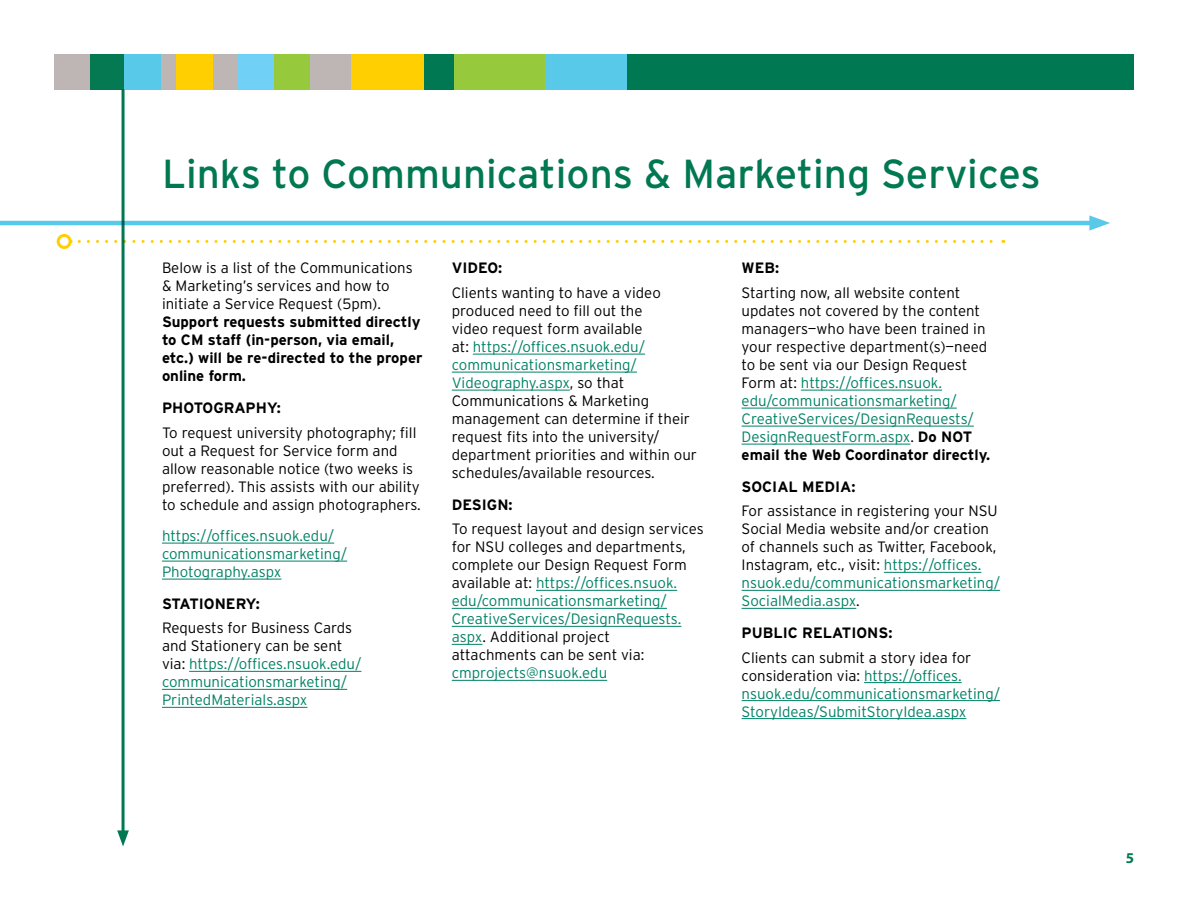
<style>
.page{position:relative;width:1188px;height:918px;background:#fff}
.page>*{position:absolute;margin:0;border:0;box-sizing:border-box;transform-origin:0 0}
.t1{font:40.5px "Interstate";color:#007852}
.t2{font:300 15px/18px "Interstate";color:#000}
.t3{font:300 15px/18px "Interstate";color:#008265}
.t4{font:700 15px/18px "Interstate";color:#000}
.t5{font:700 15px "Myriad Pro";color:#007852}
.s1{color:#000}
.s2{color:#008265}
.s3{font-weight:700}
</style>
<div class="page">
<div style="left:424px;top:54px;width:48px;height:36px;background:#007953"></div>
<div style="left:54px;top:54px;width:298px;height:36px;background:#beb6b4"></div>
<div style="left:627px;top:54px;width:507px;height:36px;background:#007953"></div>
<div style="left:528px;top:54px;width:99px;height:36px;background:#58c9e8"></div>
<div style="left:454px;top:54px;width:90px;height:36px;background:#97c93d"></div>
<div style="left:352px;top:54px;width:72px;height:36px;background:#ffcf01"></div>
<div style="left:273px;top:54px;width:37px;height:36px;background:#97c93d"></div>
<div style="left:176px;top:54px;width:36px;height:36px;background:#ffcf01"></div>
<div style="left:90px;top:54px;width:36px;height:36px;background:#047952"></div>
<div style="left:237px;top:54px;width:36px;height:36px;background:#71d0f6"></div>
<div style="left:125px;top:54px;width:36px;height:36px;background:#58c9e8"></div>
<hr style="left:162px;top:543px;width:172px;height:1px;background:#008265">
<hr style="left:162px;top:561px;width:185px;height:1px;background:#008265">
<hr style="left:162px;top:579px;width:120px;height:1px;background:#008265">
<hr style="left:189px;top:671px;width:172px;height:1px;background:#008265">
<hr style="left:162px;top:689px;width:185px;height:1px;background:#008265">
<hr style="left:162px;top:707px;width:145px;height:1px;background:#008265">
<hr style="left:473px;top:354px;width:172px;height:1px;background:#008265">
<hr style="left:452px;top:372px;width:185px;height:1px;background:#008265">
<hr style="left:452px;top:390px;width:118px;height:1px;background:#008265">
<hr style="left:536px;top:590px;width:141px;height:1px;background:#008265">
<hr style="left:452px;top:608px;width:215px;height:1px;background:#008265">
<hr style="left:452px;top:626px;width:229px;height:1px;background:#008265">
<hr style="left:452px;top:644px;width:30px;height:1px;background:#008265">
<hr style="left:452px;top:680px;width:155px;height:1px;background:#008265">
<hr style="left:801px;top:390px;width:141px;height:1px;background:#008265">
<hr style="left:742px;top:408px;width:215px;height:1px;background:#008265">
<hr style="left:742px;top:426px;width:232px;height:1px;background:#008265">
<hr style="left:742px;top:444px;width:168px;height:1px;background:#008265">
<hr style="left:884px;top:572px;width:97px;height:1px;background:#008265">
<hr style="left:742px;top:590px;width:258px;height:1px;background:#008265">
<hr style="left:742px;top:608px;width:114px;height:1px;background:#008265">
<hr style="left:864px;top:682px;width:98px;height:1px;background:#008265">
<hr style="left:742px;top:700px;width:258px;height:1px;background:#008265">
<hr style="left:742px;top:718px;width:224px;height:1px;background:#008265">
<hr style="left:122px;top:90px;width:3px;height:746px;background:#007953">
<svg style="left:117px;top:830px;width:12px;height:17px"></svg>
<svg style="left:79px;top:240px;width:925px;height:3px"></svg>
<div style="left:57px;top:234px;width:15px;height:15px;border:3px solid #ffcf01;border-radius:50%"></div>
<hr style="left:0;top:221px;width:1098px;height:4px;background:#58c9e8">
<svg style="left:1089px;top:215px;width:21px;height:16px"></svg>
<h1 class="t1" style="left:162px;top:150px;width:880px">Links to Communications &amp; Marketing Services</h1>
<p class="t2" style="left:162px;top:259px;width:252px">Below is a list of the Communications &amp; Marketing’s services and how to initiate a Service Request (5pm).</p>
<p class="t4" style="left:162px;top:313px;width:262px">Support requests submitted directly to CM staff (in-person, via email, etc.) will be re-directed to the proper online form.</p>
<p class="t4" style="left:162px;top:398px;width:120px">PHOTOGRAPHY:</p>
<p class="t2" style="left:162px;top:423px;width:260px">To request university photography; fill out a Request for Service form and allow reasonable notice (two weeks is preferred). This assists with our ability to schedule and assign photographers.</p>
<p class="t3" style="left:162px;top:527px;width:187px">https://offices.nsuok.edu/ communicationsmarketing/<br>Photography.aspx</p>
<p class="t4" style="left:162px;top:594px;width:99px">STATIONERY:</p>
<p class="t3" style="left:162px;top:619px;width:201px"><span class="s1">Requests for Business Cards and Stationery can be sent via:</span> https://offices.nsuok.edu/ communicationsmarketing/<br>PrintedMaterials.aspx</p>
<p class="t4" style="left:452px;top:259px;width:52px">VIDEO:</p>
<p class="t2" style="left:452px;top:284px;width:247px">Clients wanting to have a video produced need to fill out the<br>video request form available<br>at: <span class="s2">https://offices.nsuok.edu/ communicationsmarketing/<br>Videography.aspx</span>, so that<br>Communications &amp; Marketing management can determine if their request fits into the university/ department priorities and within our schedules/available resources.</p>
<p class="t4" style="left:452px;top:495px;width:62px">DESIGN:</p>
<p class="t2" style="left:452px;top:520px;width:253px">To request layout and design services for NSU colleges and departments, complete our Design Request Form available at: <span class="s2">https://offices.nsuok. edu/communicationsmarketing/ CreativeServices/DesignRequests. aspx</span>. Additional project<br>attachments can be sent via:</p>
<p class="t3" style="left:452px;top:664px;width:157px">cmprojects@nsuok.edu</p>
<p class="t4" style="left:742px;top:259px;width:39px">WEB:</p>
<p class="t2" style="left:742px;top:284px;width:250px">Starting now, all website content updates not covered by the content managers—who have been trained in your respective department(s)—need to be sent via our Design Request Form at: <span class="s2">https://offices.nsuok. edu/communicationsmarketing/ CreativeServices/DesignRequests/ DesignRequestForm.aspx</span>. <span class="s3">Do NOT email the Web Coordinator directly.</span></p>
<p class="t4" style="left:742px;top:477px;width:115px">SOCIAL MEDIA:</p>
<p class="t2" style="left:742px;top:502px;width:260px">For assistance in registering your NSU Social Media website and/or creation of channels such as Twitter, Facebook, Instagram, etc., visit: <span class="s2">https://offices. nsuok.edu/communicationsmarketing/ SocialMedia.aspx</span>.</p>
<p class="t4" style="left:742px;top:623px;width:152px">PUBLIC RELATIONS:</p>
<p class="t3" style="left:742px;top:648px;width:260px"><span class="s1">Clients can submit a story idea for consideration via:</span> https://offices. nsuok.edu/communicationsmarketing/ StoryIdeas/SubmitStoryIdea.aspx</p>
<p class="t5" style="left:1126px;top:849px;width:10px">5</p>
</div>
